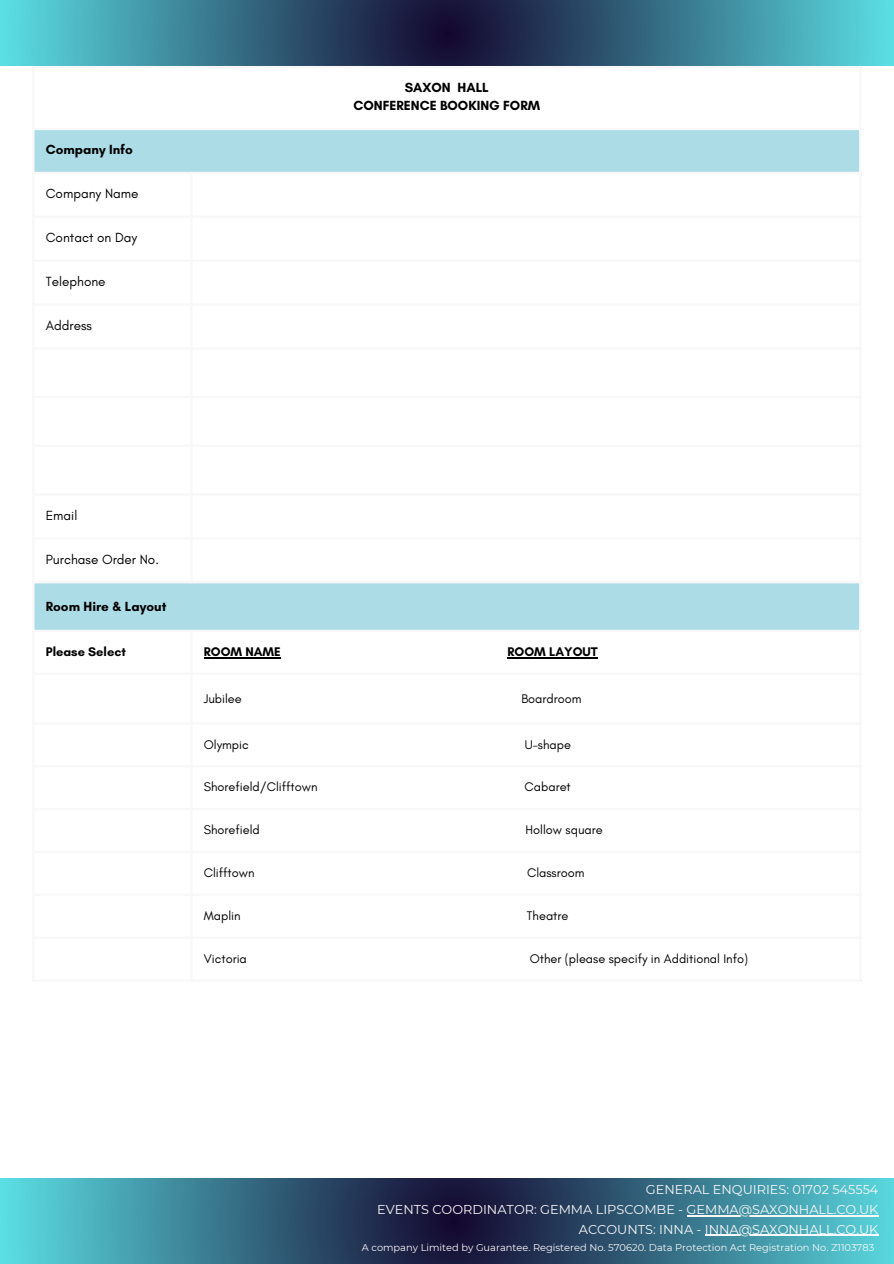
<style>
.page{position:relative;width:894px;height:1264px;background:#fff}
.page>*{position:absolute;margin:0;border:0;box-sizing:border-box;transform-origin:0 0}
.t1{font:13.5px "Glacial Indifference";color:#000}
.t2{font:700 13.5px/18.1px "Glacial Indifference";color:#000;text-align:center}
.t3{font:12.9px/19.6px "Montserrat";color:#f9f8f8;text-align:right}
.t4{font:12.75px "Glacial Indifference";color:#000}
.t5{font:700 12.75px "Glacial Indifference";color:#000}
.t6{font:9.9px "Montserrat";color:#f9f8f8}
</style>
<div class="page">
<svg style="left:0;top:1178px;width:893px;height:85px;background:#377188"></svg>
<hr style="left:686px;top:1214px;width:192px;height:2px;background:#f9f8f8">
<hr style="left:704px;top:1234px;width:174px;height:1px;background:#f9f8f8">
<svg style="left:0;top:0;width:893px;height:66px;background:#377389"></svg>
<svg style="left:35px;top:130px;width:823px;height:499px"></svg>
<hr style="left:204px;top:657px;width:77px;height:1px;background:#000">
<hr style="left:507px;top:657px;width:90px;height:1px;background:#000">
<hr style="left:32px;top:68px;width:3px;height:911px;background:#f9f8f8">
<hr style="left:190px;top:174px;width:2px;height:407px;background:#f9f8f8">
<hr style="left:190px;top:632px;width:2px;height:347px;background:#f9f8f8">
<hr style="left:858px;top:68px;width:3px;height:911px;background:#f9f8f8">
<hr style="left:32px;top:66px;width:829px;height:2px;background:#f9f8f8">
<hr style="left:32px;top:128px;width:829px;height:2px;background:#f9f8f8">
<hr style="left:32px;top:172px;width:829px;height:2px;background:#f9f8f8">
<hr style="left:32px;top:216px;width:829px;height:2px;background:#f9f8f8">
<hr style="left:32px;top:259px;width:829px;height:3px;background:#f9f8f8">
<hr style="left:32px;top:303px;width:829px;height:3px;background:#f9f8f8">
<hr style="left:32px;top:347px;width:829px;height:2px;background:#f9f8f8">
<hr style="left:32px;top:396px;width:829px;height:2px;background:#f9f8f8">
<hr style="left:32px;top:444px;width:829px;height:3px;background:#f9f8f8">
<hr style="left:32px;top:493px;width:829px;height:2px;background:#f9f8f8">
<hr style="left:32px;top:537px;width:829px;height:2px;background:#f9f8f8">
<hr style="left:32px;top:581px;width:829px;height:2px;background:#f9f8f8">
<hr style="left:32px;top:629px;width:829px;height:3px;background:#f9f8f8">
<hr style="left:32px;top:672px;width:829px;height:3px;background:#f9f8f8">
<hr style="left:32px;top:722px;width:829px;height:2px;background:#f9f8f8">
<hr style="left:32px;top:765px;width:829px;height:2px;background:#f9f8f8">
<hr style="left:32px;top:808px;width:829px;height:2px;background:#f9f8f8">
<hr style="left:32px;top:850px;width:829px;height:3px;background:#f9f8f8">
<hr style="left:32px;top:893px;width:829px;height:3px;background:#f9f8f8">
<hr style="left:32px;top:936px;width:829px;height:2px;background:#f9f8f8">
<hr style="left:32px;top:979px;width:829px;height:2px;background:#f9f8f8">
<p class="t2" style="left:46px;top:140px;width:89px">Company Info</p>
<p class="t1" style="left:46px;top:185px;width:94px">Company Name</p>
<p class="t1" style="left:46px;top:229px;width:93px">Contact on Day</p>
<p class="t1" style="left:46px;top:273px;width:61px">Telephone</p>
<p class="t1" style="left:46px;top:317px;width:48px">Address</p>
<p class="t2" style="left:353px;top:78px;width:188px">SAXON HALL<br>CONFERENCE BOOKING FORM</p>
<p class="t1" style="left:46px;top:507px;width:33px">Email</p>
<p class="t1" style="left:46px;top:550px;width:115px">Purchase Order No.</p>
<p class="t2" style="left:46px;top:597px;width:122px">Room Hire &amp; Layout</p>
<p class="t5" style="left:46px;top:644px;width:81px">Please Select</p>
<p class="t5" style="left:204px;top:644px;width:78px">ROOM NAME</p>
<p class="t5" style="left:507px;top:644px;width:92px">ROOM LAYOUT</p>
<p class="t4" style="left:204px;top:691px;width:40px">Jubilee</p>
<p class="t4" style="left:521px;top:691px;width:62px">Boardroom</p>
<p class="t4" style="left:204px;top:736px;width:46px">Olympic</p>
<p class="t4" style="left:524px;top:736px;width:48px">U-shape</p>
<p class="t4" style="left:204px;top:779px;width:115px">Shorefield/Clifftown</p>
<p class="t4" style="left:524px;top:779px;width:48px">Cabaret</p>
<p class="t4" style="left:204px;top:822px;width:58px">Shorefield</p>
<p class="t4" style="left:525px;top:822px;width:79px">Hollow square</p>
<p class="t4" style="left:204px;top:865px;width:52px">Clifftown</p>
<p class="t4" style="left:527px;top:865px;width:59px">Classroom</p>
<p class="t4" style="left:204px;top:907px;width:38px">Maplin</p>
<p class="t4" style="left:526px;top:907px;width:43px">Theatre</p>
<p class="t4" style="left:204px;top:950px;width:45px">Victoria</p>
<p class="t4" style="left:529px;top:950px;width:220px">Other (please specify in Additional Info)</p>
<p class="t3" style="left:377px;top:1179px;width:502px">GENERAL ENQUIRIES: 01702 545554<br>EVENTS COORDINATOR: GEMMA LIPSCOMBE - GEMMA@SAXONHALL.CO.UK<br>ACCOUNTS: INNA - INNA@SAXONHALL.CO.UK</p>
<p class="t6" style="left:362px;top:1241px;width:513px">A company Limited by Guarantee. Registered No. 570620. Data Protection Act Registration No. Z1103783</p>
</div>
